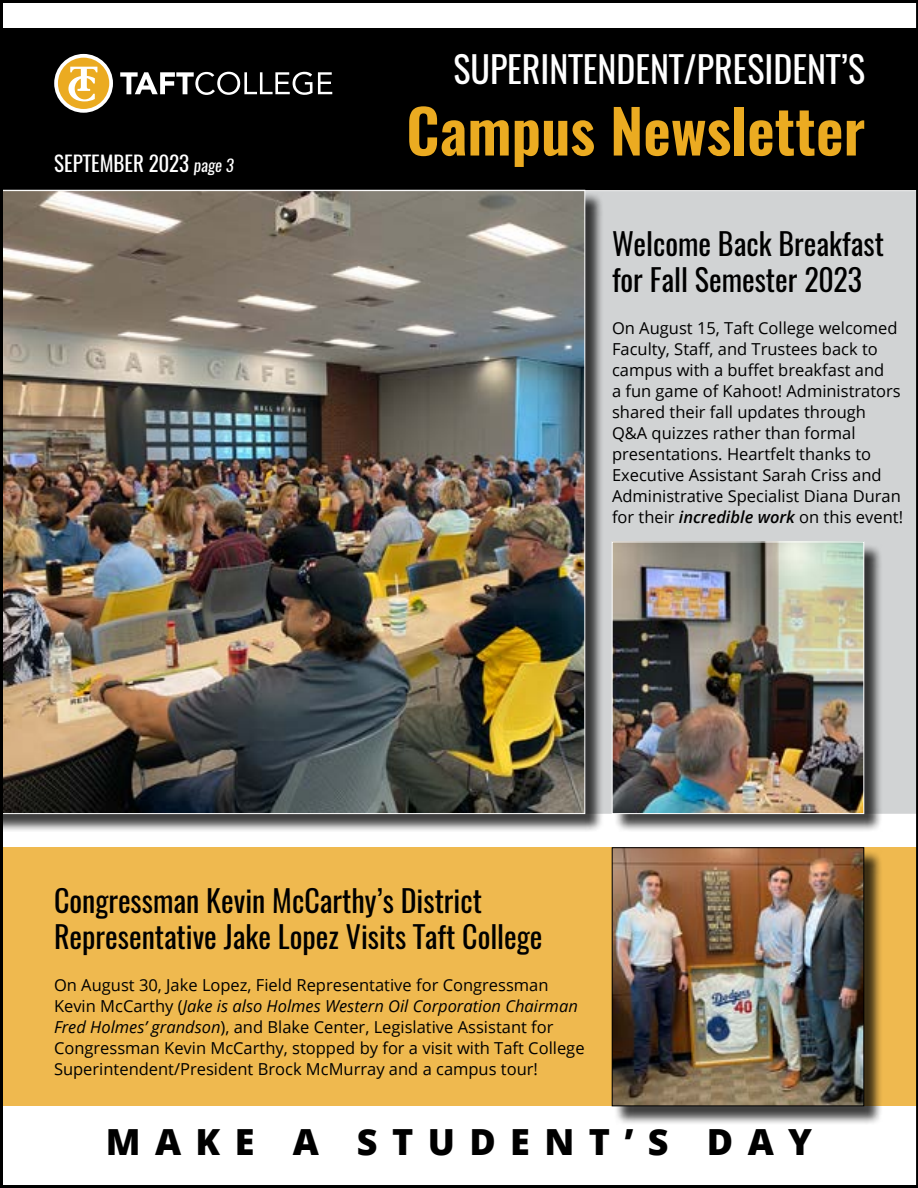
<style>
.page{position:relative;width:918px;height:1188px;background:#fff}
.page>*{position:absolute;margin:0;border:0;box-sizing:border-box;transform-origin:0 0}
.t1{font:600 60px "Oswald";color:#ebab21}
.t2{font:36px "Oswald";color:#fff}
.t3{font:800 36px "Open Sans";letter-spacing:.4em;color:#000}
.t4{font:30px/36px "Oswald";color:#000}
.t5{font:21px "Oswald";color:#fff}
.t6{font:16.5px/21px "Open Sans";color:#000}
.s1{font-style:italic;font-size:16.5px}
.s2{font-weight:600;font-style:italic}
.s3{font-style:italic}
</style>
<div class="page">
<img style="left:0;top:0;width:918px;height:1188px">
<p class="t5" style="left:54px;top:149px;width:181px">SEPTEMBER 2023 <span class="s1">page 3</span></p>
<h2 class="t2" style="left:453px;top:44px;width:413px">SUPERINTENDENT/PRESIDENT’S</h2>
<h1 class="t1" style="left:406px;top:89px;width:460px">Campus Newsletter</h1>
<h3 class="t4" style="left:612px;top:226px;width:273px">Welcome Back Breakfast for Fall Semester 2023</h3>
<p class="t6" style="left:612px;top:317px;width:293px">On August 15, Taft College welcomed Faculty, Staff, and Trustees back to campus with a buffet breakfast and<br>a fun game of Kahoot! Administrators shared their fall updates through Q&amp;A quizzes rather than formal presentations. Heartfelt thanks to Executive Assistant Sarah Criss and Administrative Specialist Diana Duran for their <span class="s2">incredible work</span> on this event!</p>
<h3 class="t4" style="left:54px;top:883px;width:490px">Congressman Kevin McCarthy’s District<br>Representative Jake Lopez Visits Taft College</h3>
<p class="t6" style="left:54px;top:974px;width:532px">On August 30, Jake Lopez, Field Representative for Congressman Kevin McCarthy (<span class="s3">Jake is also Holmes Western Oil Corporation Chairman Fred Holmes’ grandson</span>), and Blake Center, Legislative Assistant for Congressman Kevin McCarthy, stopped by for a visit with Taft College Superintendent/President Brock McMurray and a campus tour!</p>
<h2 class="t3" style="left:106px;top:1114px;width:708px">MAKE A STUDENT’S DAY</h2>
</div>
